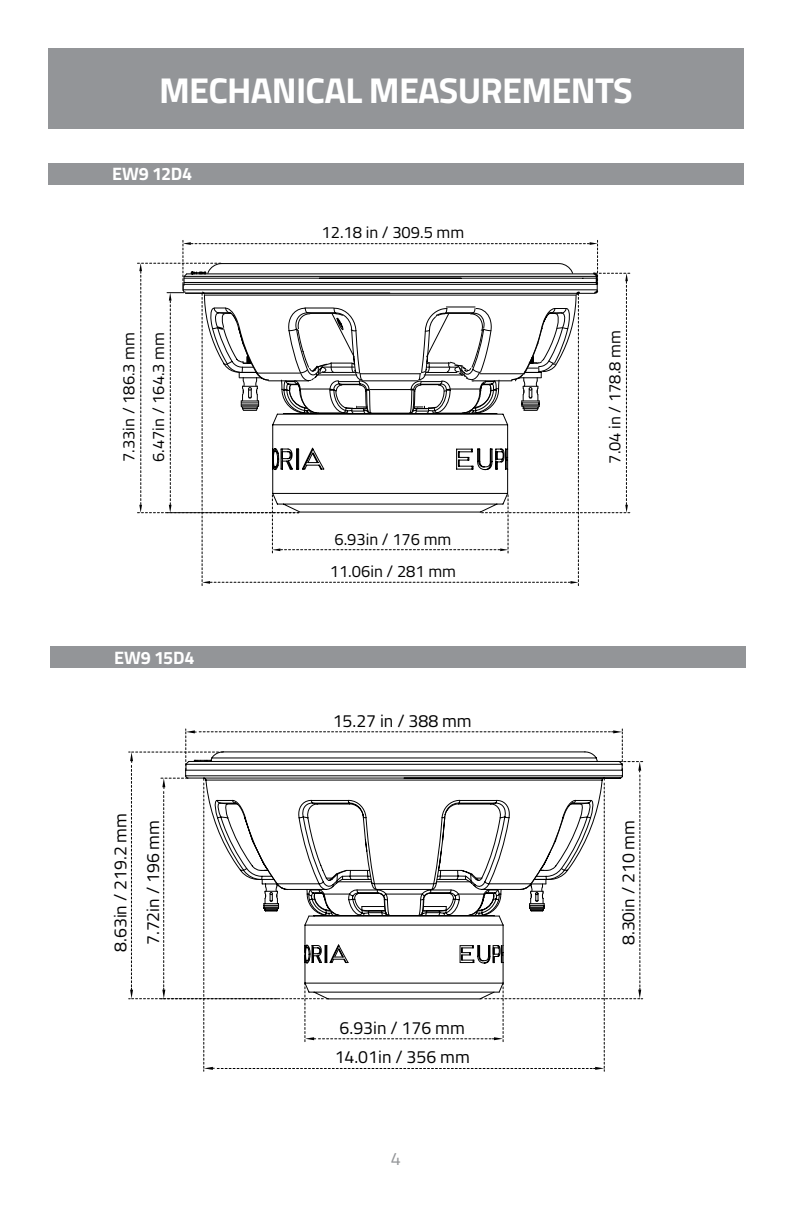
<style>
.page{position:relative;width:792px;height:1224px;background:#fff}
.page>*{position:absolute;margin:0;border:0;box-sizing:border-box;transform-origin:0 0}
.t1{font:700 36px "Titillium Web";letter-spacing:-.02em;color:#fff}
.t2{font:700 18px "Titillium Web";letter-spacing:-.01em;color:#fff}
.t3{font:18px "Titillium Web";color:#939598}
.t4{font:17.6px/32.6px "Titillium Web";color:#000;text-align:center}
.t5{font:16.6px/29.6px "Titillium Web";color:#000}
</style>
<div class="page">
<div style="left:50px;top:646px;width:696px;height:21px;background:#939598"></div>
<div style="left:48px;top:163px;width:696px;height:22px;background:#939598"></div>
<svg style="left:129px;top:729px;width:514px;height:342px"></svg>
<svg style="left:137px;top:240px;width:493px;height:346px"></svg>
<div style="left:48px;top:48px;width:696px;height:80px;background:#939598"></div>
<h1 class="t1" style="left:159px;top:63px;width:475px">MECHANICAL MEASUREMENTS</h1>
<p class="t2" style="left:112px;top:160px;width:82px">EW9 12D4</p>
<p class="t5" style="left:322px;top:216px;width:144px">12.18 in / 309.5 mm</p>
<p class="t5" style="left:113px;top:462px;width:131px;rotate:-90deg">7.33in / 186.3 mm<br>6.47in / 164.3 mm</p>
<p class="t5" style="left:599px;top:464px;width:135px;rotate:-90deg">7.04 in / 178.8 mm</p>
<p class="t5" style="left:334px;top:523px;width:119px">6.93in / 176 mm</p>
<p class="t2" style="left:114px;top:644px;width:82px">EW9 15D4</p>
<p class="t4" style="left:103px;top:952px;width:140px;rotate:-90deg">8.63in / 219.2 mm<br>7.72in / 196 mm</p>
<p class="t5" style="left:330px;top:555px;width:128px">11.06in / 281 mm</p>
<p class="t4" style="left:333px;top:704px;width:141px">15.27 in / 388 mm</p>
<p class="t4" style="left:335px;top:1012px;width:137px;line-height:29.6px;text-align:left">6.93in / 176 mm<br>14.01in / 356 mm</p>
<p class="t3" style="left:391px;top:1146px;width:12px">4</p>
<p class="t4" style="left:611px;top:945px;width:127px;rotate:-90deg">8.30in / 210 mm</p>
</div>
